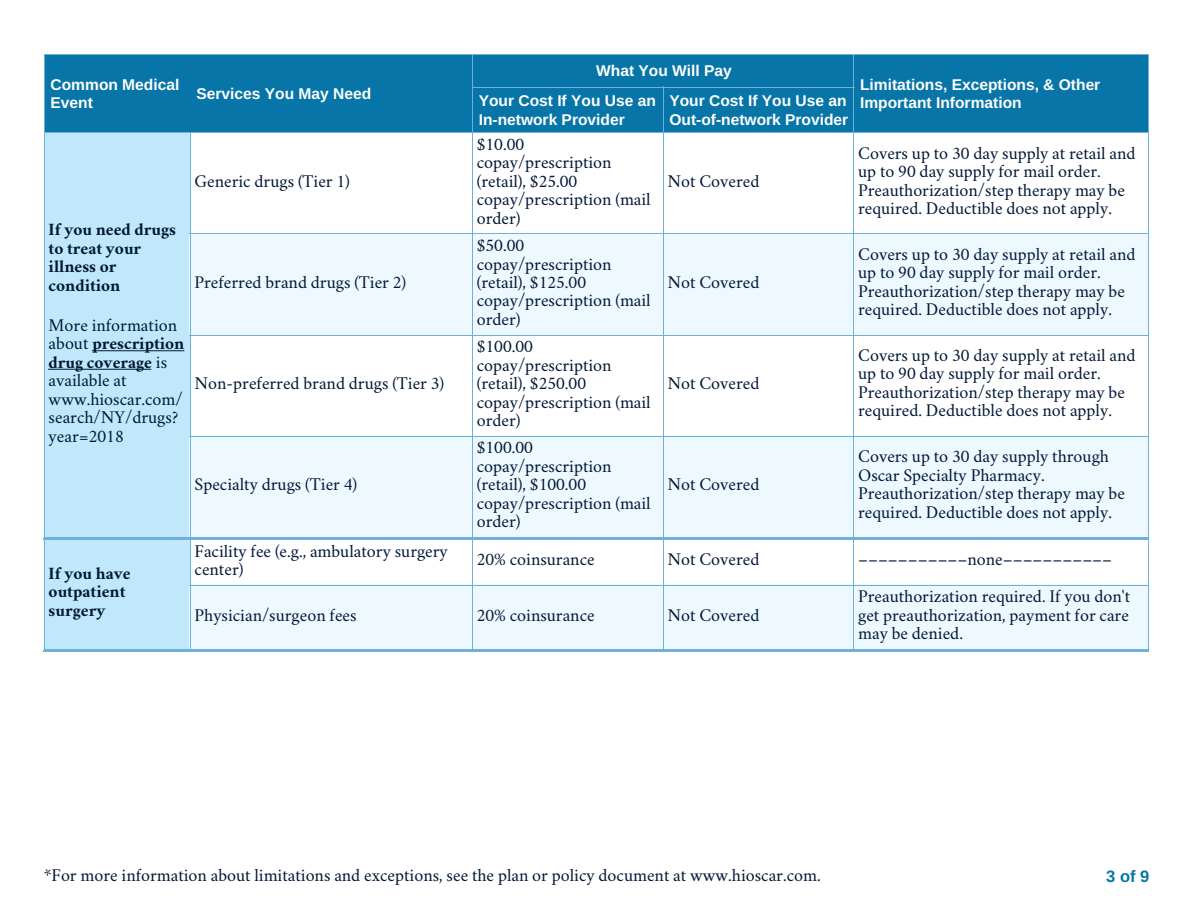
<style>
.page{position:relative;width:1188px;height:918px;background:#fff}
.page>*{position:absolute;margin:0;border:0;box-sizing:border-box;transform-origin:0 0}
.t1{font:700 16.5px "Arimo";color:#0775a8}
.t2{font:15.6px/18.5px "Crimson Text";letter-spacing:.005em;color:#001837}
.t3{font:700 15.6px/18.5px "Arimo";letter-spacing:.005em;color:#fff}
.t4{font:700 15.6px/18.5px "Crimson Text";letter-spacing:.005em;color:#001837}
.s1{font-weight:700}
</style>
<div class="page">
<div style="left:44px;top:54px;width:146px;height:78px;background:#0775a8"></div>
<div style="left:190px;top:54px;width:282px;height:78px;background:#0775a8"></div>
<div style="left:472px;top:54px;width:381px;height:33px;background:#0775a8"></div>
<div style="left:853px;top:54px;width:295px;height:78px;background:#0775a8"></div>
<div style="left:472px;top:87px;width:191px;height:45px;background:#0775a8"></div>
<div style="left:663px;top:87px;width:190px;height:45px;background:#0775a8"></div>
<div style="left:44px;top:132px;width:146px;height:405px;background:#c0e8fa"></div>
<div style="left:190px;top:234px;width:282px;height:101px;background:#eef8ff"></div>
<div style="left:472px;top:234px;width:191px;height:101px;background:#eef8ff"></div>
<div style="left:663px;top:234px;width:190px;height:101px;background:#eef8ff"></div>
<div style="left:853px;top:234px;width:295px;height:101px;background:#eef8ff"></div>
<div style="left:190px;top:436px;width:282px;height:101px;background:#eef8ff"></div>
<div style="left:472px;top:436px;width:191px;height:101px;background:#eef8ff"></div>
<div style="left:663px;top:436px;width:190px;height:101px;background:#eef8ff"></div>
<div style="left:853px;top:436px;width:295px;height:101px;background:#eef8ff"></div>
<div style="left:44px;top:539px;width:146px;height:110px;background:#c0e8fa"></div>
<div style="left:190px;top:585px;width:282px;height:64px;background:#eef8ff"></div>
<div style="left:472px;top:585px;width:191px;height:64px;background:#eef8ff"></div>
<div style="left:663px;top:585px;width:190px;height:64px;background:#eef8ff"></div>
<div style="left:853px;top:585px;width:295px;height:64px;background:#eef8ff"></div>
<hr style="left:853px;top:649px;width:296px;height:1px;background:#70afd9">
<hr style="left:1148px;top:585px;width:1px;height:65px;background:#70afd9">
<hr style="left:663px;top:649px;width:191px;height:1px;background:#70afd9">
<hr style="left:853px;top:585px;width:1px;height:65px;background:#70afd9">
<hr style="left:472px;top:649px;width:192px;height:1px;background:#70afd9">
<hr style="left:663px;top:585px;width:1px;height:65px;background:#70afd9">
<hr style="left:190px;top:649px;width:283px;height:1px;background:#70afd9">
<hr style="left:472px;top:585px;width:1px;height:65px;background:#70afd9">
<hr style="left:853px;top:585px;width:296px;height:1px;background:#70afd9">
<hr style="left:1148px;top:538px;width:1px;height:48px;background:#70afd9">
<hr style="left:663px;top:585px;width:191px;height:1px;background:#70afd9">
<hr style="left:853px;top:538px;width:1px;height:48px;background:#70afd9">
<hr style="left:472px;top:585px;width:192px;height:1px;background:#70afd9">
<hr style="left:663px;top:538px;width:1px;height:48px;background:#70afd9">
<hr style="left:190px;top:585px;width:283px;height:1px;background:#70afd9">
<hr style="left:472px;top:538px;width:1px;height:48px;background:#70afd9">
<hr style="left:44px;top:649px;width:147px;height:1px;background:#70afd9">
<hr style="left:44px;top:538px;width:1px;height:112px;background:#70afd9">
<hr style="left:190px;top:538px;width:1px;height:112px;background:#70afd9">
<hr style="left:853px;top:537px;width:296px;height:1px;background:#70afd9">
<hr style="left:1148px;top:436px;width:1px;height:102px;background:#70afd9">
<hr style="left:663px;top:537px;width:191px;height:1px;background:#70afd9">
<hr style="left:853px;top:436px;width:1px;height:102px;background:#70afd9">
<hr style="left:472px;top:537px;width:192px;height:1px;background:#70afd9">
<hr style="left:663px;top:436px;width:1px;height:102px;background:#70afd9">
<hr style="left:190px;top:537px;width:283px;height:1px;background:#70afd9">
<hr style="left:472px;top:436px;width:1px;height:102px;background:#70afd9">
<hr style="left:853px;top:436px;width:296px;height:1px;background:#70afd9">
<hr style="left:1148px;top:335px;width:1px;height:102px;background:#70afd9">
<hr style="left:663px;top:436px;width:191px;height:1px;background:#70afd9">
<hr style="left:853px;top:335px;width:1px;height:102px;background:#70afd9">
<hr style="left:472px;top:436px;width:192px;height:1px;background:#70afd9">
<hr style="left:663px;top:335px;width:1px;height:102px;background:#70afd9">
<hr style="left:190px;top:436px;width:283px;height:1px;background:#70afd9">
<hr style="left:472px;top:335px;width:1px;height:102px;background:#70afd9">
<hr style="left:853px;top:335px;width:296px;height:1px;background:#70afd9">
<hr style="left:1148px;top:234px;width:1px;height:102px;background:#70afd9">
<hr style="left:663px;top:335px;width:191px;height:1px;background:#70afd9">
<hr style="left:853px;top:234px;width:1px;height:102px;background:#70afd9">
<hr style="left:472px;top:335px;width:192px;height:1px;background:#70afd9">
<hr style="left:663px;top:234px;width:1px;height:102px;background:#70afd9">
<hr style="left:190px;top:335px;width:283px;height:1px;background:#70afd9">
<hr style="left:472px;top:234px;width:1px;height:102px;background:#70afd9">
<hr style="left:853px;top:234px;width:296px;height:1px;background:#70afd9">
<hr style="left:1148px;top:132px;width:1px;height:102px;background:#70afd9">
<hr style="left:663px;top:234px;width:191px;height:1px;background:#70afd9">
<hr style="left:853px;top:132px;width:1px;height:102px;background:#70afd9">
<hr style="left:472px;top:234px;width:192px;height:1px;background:#70afd9">
<hr style="left:663px;top:132px;width:1px;height:102px;background:#70afd9">
<hr style="left:190px;top:234px;width:283px;height:1px;background:#70afd9">
<hr style="left:472px;top:132px;width:1px;height:102px;background:#70afd9">
<hr style="left:44px;top:537px;width:147px;height:1px;background:#70afd9">
<hr style="left:44px;top:132px;width:1px;height:406px;background:#70afd9">
<hr style="left:190px;top:132px;width:1px;height:406px;background:#70afd9">
<hr style="left:663px;top:132px;width:191px;height:1px;background:#70afd9">
<hr style="left:472px;top:132px;width:192px;height:1px;background:#70afd9">
<hr style="left:663px;top:87px;width:1px;height:46px;background:#70afd9">
<hr style="left:853px;top:54px;width:296px;height:1px;background:#70afd9">
<hr style="left:853px;top:132px;width:296px;height:1px;background:#70afd9">
<hr style="left:853px;top:54px;width:1px;height:79px;background:#70afd9">
<hr style="left:1148px;top:54px;width:1px;height:79px;background:#70afd9">
<hr style="left:472px;top:54px;width:382px;height:1px;background:#70afd9">
<hr style="left:472px;top:87px;width:382px;height:1px;background:#70afd9">
<hr style="left:190px;top:54px;width:283px;height:1px;background:#70afd9">
<hr style="left:190px;top:132px;width:283px;height:1px;background:#70afd9">
<hr style="left:472px;top:54px;width:1px;height:79px;background:#70afd9">
<hr style="left:44px;top:54px;width:147px;height:1px;background:#70afd9">
<hr style="left:44px;top:132px;width:147px;height:1px;background:#70afd9">
<hr style="left:44px;top:54px;width:1px;height:79px;background:#70afd9">
<hr style="left:44px;top:650px;width:1105px;height:2px;background:#70afd9">
<hr style="left:44px;top:538px;width:1105px;height:2px;background:#70afd9">
<hr style="left:92px;top:350px;width:92px;height:1px;background:#001837">
<hr style="left:49px;top:369px;width:102px;height:1px;background:#001837">
<p class="t3" style="left:51px;top:75px;width:130px">Common Medical<br>Event</p>
<p class="t3" style="left:197px;top:85px;width:176px">Services You May Need</p>
<p class="t3" style="left:596px;top:61px;width:137px">What You Will Pay</p>
<p class="t3" style="left:860px;top:75px;width:242px">Limitations, Exceptions, &amp; Other</p>
<p class="t3" style="left:479px;top:91px;width:179px">Your Cost If You Use an</p>
<p class="t3" style="left:860px;top:93px;width:163px">Important Information</p>
<p class="t3" style="left:479px;top:110px;width:148px">In-network Provider</p>
<p class="t3" style="left:669px;top:91px;width:180px">Your Cost If You Use an<br>Out-of-network Provider</p>
<p class="t2" style="left:195px;top:174px;width:157px">Generic drugs (Tier 1)</p>
<p class="t4" style="left:49px;top:223px;width:129px">If you need drugs to treat your illness or condition</p>
<p class="t2" style="left:49px;top:318px;width:137px">More information about <span class="s1">prescription drug coverage</span> is available at www.hioscar.com/ search/NY/drugs? year=2018</p>
<p class="t2" style="left:195px;top:275px;width:213px">Preferred brand drugs (Tier 2)</p>
<p class="t2" style="left:195px;top:376px;width:251px">Non-preferred brand drugs (Tier 3)</p>
<p class="t2" style="left:195px;top:478px;width:164px">Specialty drugs (Tier 4)</p>
<p class="t2" style="left:477px;top:137px;width:176px">$10.00 copay/prescription (retail), $25.00 copay/prescription (mail order)</p>
<p class="t2" style="left:477px;top:238px;width:176px">$50.00 copay/prescription (retail), $125.00 copay/prescription (mail order)</p>
<p class="t2" style="left:477px;top:339px;width:176px">$100.00 copay/prescription (retail), $250.00 copay/prescription (mail order)</p>
<p class="t2" style="left:477px;top:441px;width:176px">$100.00 copay/prescription (retail), $100.00 copay/prescription (mail order)</p>
<p class="t2" style="left:667px;top:174px;width:94px">Not Covered</p>
<p class="t2" style="left:667px;top:275px;width:94px">Not Covered</p>
<p class="t2" style="left:667px;top:376px;width:94px">Not Covered</p>
<p class="t2" style="left:667px;top:478px;width:94px">Not Covered</p>
<p class="t2" style="left:858px;top:146px;width:279px">Covers up to 30 day supply at retail and up to 90 day supply for mail order.<br>Preauthorization/step therapy may be required. Deductible does not apply.</p>
<p class="t2" style="left:858px;top:247px;width:279px">Covers up to 30 day supply at retail and up to 90 day supply for mail order.<br>Preauthorization/step therapy may be required. Deductible does not apply.</p>
<p class="t2" style="left:858px;top:348px;width:279px">Covers up to 30 day supply at retail and up to 90 day supply for mail order.<br>Preauthorization/step therapy may be required. Deductible does not apply.</p>
<p class="t2" style="left:858px;top:449px;width:268px">Covers up to 30 day supply through Oscar Specialty Pharmacy.<br>Preauthorization/step therapy may be required. Deductible does not apply.</p>
<p class="t4" style="left:49px;top:566px;width:83px">If you have outpatient surgery</p>
<p class="t2" style="left:195px;top:544px;width:255px">Facility fee (e.g., ambulatory surgery center)</p>
<p class="t2" style="left:477px;top:553px;width:119px">20% coinsurance</p>
<p class="t2" style="left:667px;top:553px;width:94px">Not Covered</p>
<p class="t2" style="left:858px;top:553px;width:255px">–––––––––––none–––––––––––</p>
<p class="t2" style="left:195px;top:608px;width:164px">Physician/surgeon fees</p>
<p class="t2" style="left:477px;top:608px;width:119px">20% coinsurance</p>
<p class="t2" style="left:667px;top:608px;width:94px">Not Covered</p>
<p class="t2" style="left:858px;top:590px;width:274px;text-align:justify">Preauthorization required. If you don't get preauthorization, payment for care may be denied.</p>
<p class="t2" style="left:44px;top:868px;width:778px">*For more information about limitations and exceptions, see the plan or policy document at www.hioscar.com.</p>
<p class="t1" style="left:1106px;top:868px;width:45px">3of9</p>
</div>
